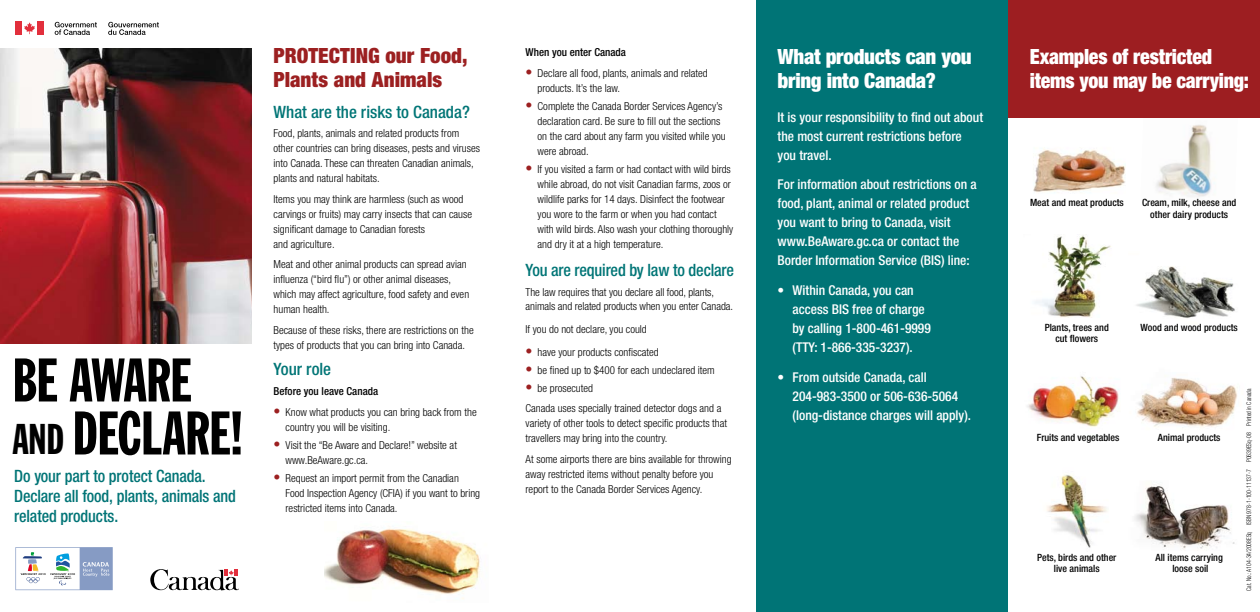
<style>
.page{position:relative;width:1260px;height:612px;background:#fff}
.page>*{position:absolute;margin:0;border:0;box-sizing:border-box;transform-origin:0 0}
.t1{font:60.4px/53px "Franklin Gothic Std Extra Cond";letter-spacing:-.015em;color:#000}
.t2{font:900 condensed 21px/24px "Helvetica Neue LT Std";letter-spacing:-.01em;color:#fff;scale:.95 1}
.t3{font:900 condensed 21px/24px "Helvetica Neue LT Std";color:#9c2021}
.t4{font:900 condensed 21px/24px "Helvetica Neue LT Std";letter-spacing:-.01em;color:#fff}
.t5{font:500 condensed 17px/20px "Helvetica Neue LT Std";letter-spacing:-.01em;color:#007476;scale:.95 1}
.t6{font:500 condensed 17px "Helvetica Neue LT Std";letter-spacing:-.01em;color:#007576}
.t7{font:500 condensed 17px "Helvetica Neue LT Std";letter-spacing:-.01em;color:#007576;scale:.96 1}
.t8{font:500 condensed 13.5px/19px "Helvetica Neue LT Std";color:#fff}
.t9{font:300 condensed 11px/15px "Helvetica Neue LT Std";color:#000}
.t10{font:500 condensed 11px "Helvetica Neue LT Std";color:#000}
.t11{font:500 condensed 10px/11.5px "Helvetica Neue LT Std";color:#000;text-align:center}
.t12{font:300 condensed 6.5px "Helvetica Neue LT Std";color:#000;scale:.9 1}
.s1{font-size:42.3px}
.s2{font-size:14px;color:#9c2021}
</style>
<div class="page">
<img style="left:1134px;top:486px;width:101px;height:64px">
<img style="left:1137px;top:377px;width:100px;height:51px">
<img style="left:1035px;top:235px;width:76px;height:82px">
<div style="left:756px;top:0;width:252px;height:612px;background:#007476"></div>
<div style="left:16px;top:21px;width:6px;height:14px;background:#e22f3c"></div>
<div style="left:37px;top:21px;width:7px;height:14px;background:#e22f3c"></div>
<svg style="left:24px;top:22px;width:11px;height:12px"></svg>
<svg style="left:55px;top:22px;width:42px;height:13px"></svg>
<svg style="left:108px;top:22px;width:51px;height:13px"></svg>
<svg style="left:150px;top:569px;width:89px;height:22px"></svg>
<img style="left:0;top:48px;width:252px;height:296px">
<img style="left:1027px;top:376px;width:92px;height:51px">
<img style="left:1033px;top:149px;width:93px;height:44px">
<img style="left:1136px;top:266px;width:99px;height:52px">
<img style="left:1156px;top:124px;width:59px;height:73px">
<div style="left:1008px;top:0;width:252px;height:118px;background:#9d1e21"></div>
<svg style="left:15px;top:547px;width:98px;height:43px"></svg>
<img style="left:324px;top:526px;width:156px;height:73px">
<img style="left:1046px;top:474px;width:61px;height:74px">
<h1 class="t1" style="left:12px;top:356px;width:234px">BE AWARE<br><span class="s1">AND</span> DECLARE!</h1>
<h3 class="t5" style="left:14px;top:466px;width:235px">Do your part to protect Canada.<br>Declare all food, plants, animals and related products.</h3>
<h2 class="t3" style="left:274px;top:43px;width:195px">PROTECTING our Food,<br>Plants and Animals</h2>
<h3 class="t6" style="left:274px;top:102px;width:198px">What are the risks to Canada?</h3>
<p class="t9" style="left:274px;top:125px;width:208px">Food, plants, animals and related products from other countries can bring diseases, pests and viruses into Canada. These can threaten Canadian animals, plants and natural habitats.</p>
<p class="t9" style="left:274px;top:191px;width:200px">Items you may think are harmless (such as wood carvings or fruits) may carry insects that can cause significant damage to Canadian forests<br>and agriculture.</p>
<p class="t9" style="left:274px;top:257px;width:197px">Meat and other animal products can spread avian influenza (“bird flu”) or other animal diseases, which may affect agriculture, food safety and even human health.</p>
<p class="t9" style="left:274px;top:323px;width:202px">Because of these risks, there are restrictions on the types of products that you can bring into Canada.</p>
<h3 class="t6" style="left:274px;top:359px;width:59px">Your role</h3>
<p class="t10" style="left:274px;top:384px;width:106px">Before you leave Canada</p>
<p class="t9" style="left:286px;top:404px;width:193px;text-indent:-12px"><span class="s2">•</span> Know what products you can bring back from the country you will be visiting.</p>
<p class="t9" style="left:286px;top:437px;width:173px;text-indent:-12px"><span class="s2">•</span> Visit the “Be Aware and Declare!” website at www.BeAware.gc.ca.</p>
<p class="t9" style="left:286px;top:470px;width:196px;text-indent:-12px"><span class="s2">•</span> Request an import permit from the Canadian<br>Food Inspection Agency (CFIA) if you want to bring restricted items into Canada.</p>
<p class="t10" style="left:526px;top:45px;width:102px">When you enter Canada</p>
<p class="t9" style="left:538px;top:65px;width:172px;text-indent:-12px"><span class="s2">•</span> Declare all food, plants, animals and related products. It’s the law.</p>
<p class="t9" style="left:538px;top:98px;width:190px;text-indent:-12px"><span class="s2">•</span> Complete the Canada Border Services Agency’s declaration card. Be sure to fill out the sections on the card about any farm you visited while you were abroad.</p>
<p class="t9" style="left:538px;top:161px;width:197px;text-indent:-12px"><span class="s2">•</span> If you visited a farm or had contact with wild birds while abroad, do not visit Canadian farms, zoos or wildlife parks for 14 days. Disinfect the footwear you wore to the farm or when you had contact with wild birds. Also wash your clothing thoroughly and dry it at a high temperature.</p>
<h3 class="t7" style="left:526px;top:260px;width:219px">You are required by law to declare</h3>
<p class="t9" style="left:526px;top:285px;width:209px;line-height:14px">The law requires that you declare all food, plants, animals and related products when you enter Canada.</p>
<p class="t9" style="left:526px;top:322px;width:123px">If you do not declare, you could</p>
<p class="t9" style="left:526px;top:344px;width:135px"><span class="s2">•</span> have your products confiscated</p>
<p class="t9" style="left:526px;top:362px;width:191px"><span class="s2">•</span> be fined up to $400 for each undeclared item</p>
<p class="t9" style="left:526px;top:377px;width:197px;line-height:20.8px"><span class="s2">•</span> be prosecuted<br>Canada uses specially trained detector dogs and a</p>
<p class="t9" style="left:526px;top:416px;width:203px">variety of other tools to detect specific products that travellers may bring into the country.</p>
<p class="t9" style="left:526px;top:452px;width:208px">At some airports there are bins available for throwing away restricted items without penalty before you report to the Canada Border Services Agency.</p>
<h2 class="t4" style="left:778px;top:45px;width:196px">What products can you bring into Canada?</h2>
<p class="t8" style="left:778px;top:107px;width:207px">It is your responsibility to find out about the most current restrictions before you travel.</p>
<p class="t8" style="left:778px;top:175px;width:201px">For information about restrictions on a food, plant, animal or related product you want to bring to Canada, visit www.BeAware.gc.ca or contact the Border Information Service (BIS) line:</p>
<p class="t8" style="left:793px;top:281px;width:140px;text-indent:-15px">• Within Canada, you can access BIS free of charge by calling 1-800-461-9999 (TTY: 1-866-335-3237).</p>
<p class="t8" style="left:793px;top:367px;width:180px;text-indent:-15px">• From outside Canada, call<br>204-983-3500 or 506-636-5064 (long-distance charges will apply).</p>
<h2 class="t2" style="left:1030px;top:44px;width:232px">Examples of restricted items you may be carrying:</h2>
<p class="t11" style="left:1030px;top:197px;width:95px">Meat and meat products</p>
<p class="t11" style="left:1142px;top:197px;width:96px">Cream, milk, cheese and other dairy products</p>
<p class="t11" style="left:1045px;top:321px;width:66px">Plants, trees and cut flowers</p>
<p class="t11" style="left:1141px;top:321px;width:99px">Wood and wood products</p>
<p class="t11" style="left:1037px;top:432px;width:84px">Fruits and vegetables</p>
<p class="t11" style="left:1037px;top:551px;width:81px">Pets, birds and other live animals</p>
<p class="t11" style="left:1158px;top:432px;width:64px">Animal products</p>
<p class="t11" style="left:1156px;top:551px;width:69px">All items carrying loose soil</p>
<p class="t12" style="left:1245px;top:591px;width:226px;rotate:-90deg">Cat. No.: A104-34/2008ESq ISBN 978-1-100-11137-7 P0639ESq-08 Printed in Canada</p>
</div>
